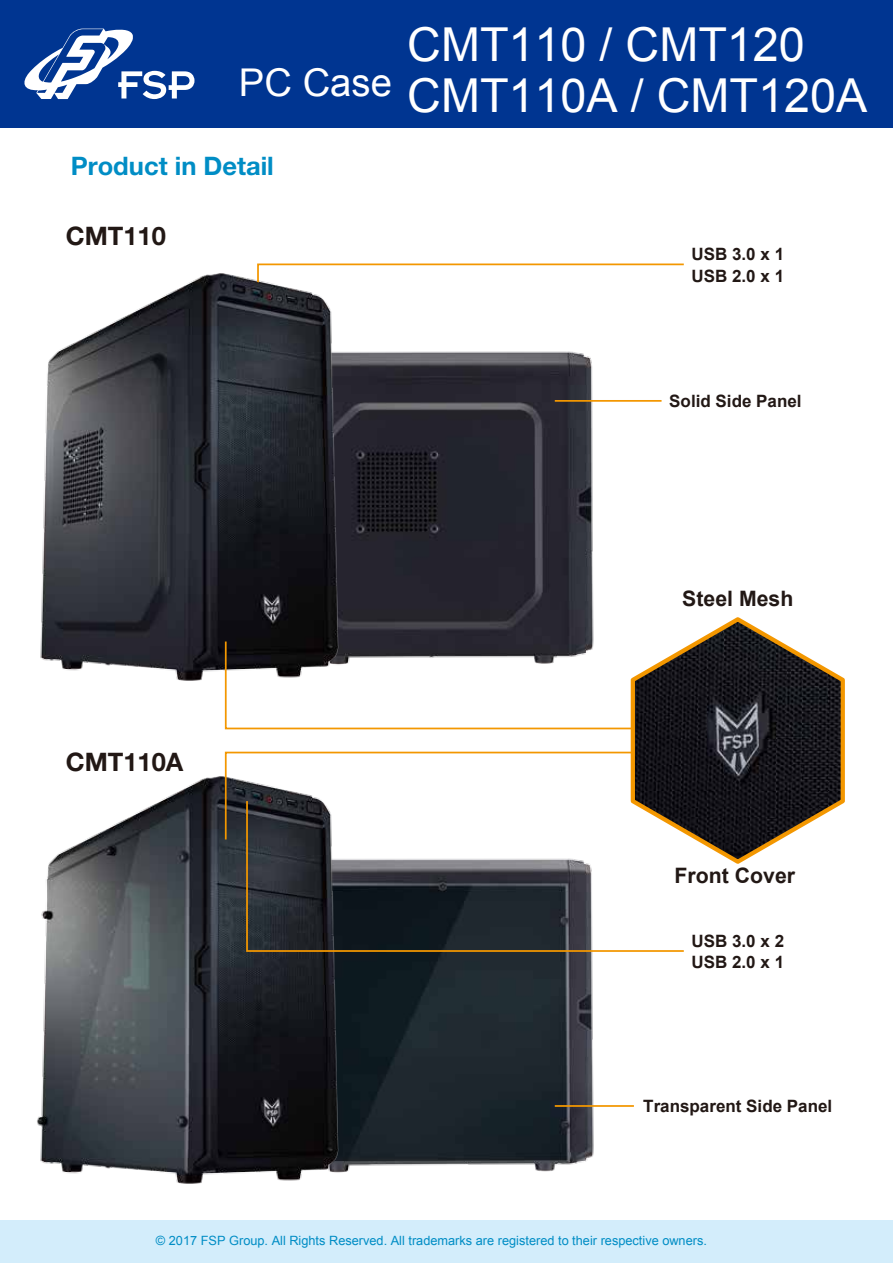
<style>
.page{position:relative;width:893px;height:1263px;background:#fff}
.page>*{position:absolute;margin:0;border:0;box-sizing:border-box;transform-origin:0 0}
.t1{font:46.8px/51px "Arial";color:#fff}
.t2{font:38.25px "Arial";color:#fff}
.t3{font:700 25.5px "Helvetica Neue LT Pro";color:#008dc5}
.t4{font:700 25.5px "Helvetica Neue LT Pro";color:#221815}
.t5{font:700 21.3px "Arial";color:#221815}
.t6{font:700 16.95px/21.3px "Arial";color:#221815}
.t7{font:12.75px "Arial";color:#008dc5}
</style>
<div class="page">
<div style="left:0;top:1220px;width:893px;height:43px;background:#d3edfb"></div>
<img style="left:391px;top:953px;width:203px;height:219px">
<img style="left:391px;top:351px;width:203px;height:289px">
<img style="left:40px;top:273px;width:351px;height:384px">
<img style="left:37px;top:657px;width:354px;height:527px">
<svg style="left:224px;top:640px;width:405px;height:90px"></svg>
<hr style="left:555px;top:400px;width:107px;height:2px;background:#f39700">
<hr style="left:555px;top:1105px;width:79px;height:2px;background:#f39700">
<svg style="left:224px;top:751px;width:405px;height:90px"></svg>
<svg style="left:256px;top:263px;width:428px;height:21px"></svg>
<svg style="left:629px;top:617px;width:216px;height:247px"></svg>
<svg style="left:245px;top:799px;width:440px;height:154px"></svg>
<div style="left:0;top:0;width:893px;height:128px;background:#003591"></div>
<svg style="left:24px;top:28px;width:170px;height:71px"></svg>
<h2 class="t2" style="left:239px;top:58px;width:155px">PC Case</h2>
<h3 class="t3" style="left:71px;top:150px;width:205px">Product in Detail</h3>
<h1 class="t1" style="left:407px;top:20px;width:462px">CMT110 / CMT120<br>CMT110A / CMT120A</h1>
<h3 class="t4" style="left:66px;top:220px;width:102px">CMT110</h3>
<h3 class="t6" style="left:691px;top:244px;width:94px">USB 3.0 x 1<br>USB 2.0 x 1</h3>
<h3 class="t6" style="left:669px;top:390px;width:134px">Solid Side Panel</h3>
<h3 class="t4" style="left:66px;top:746px;width:119px">CMT110A</h3>
<h3 class="t5" style="left:682px;top:584px;width:113px">Steel Mesh</h3>
<h3 class="t5" style="left:675px;top:861px;width:122px">Front Cover</h3>
<h3 class="t6" style="left:691px;top:931px;width:94px">USB 3.0 x 2<br>USB 2.0 x 1</h3>
<h3 class="t6" style="left:643px;top:1095px;width:191px">Transparent Side Panel</h3>
<p class="t7" style="left:156px;top:1232px;width:553px">© 2017 FSP Group. All Rights Reserved. All trademarks are registered to their respective owners.</p>
</div>
